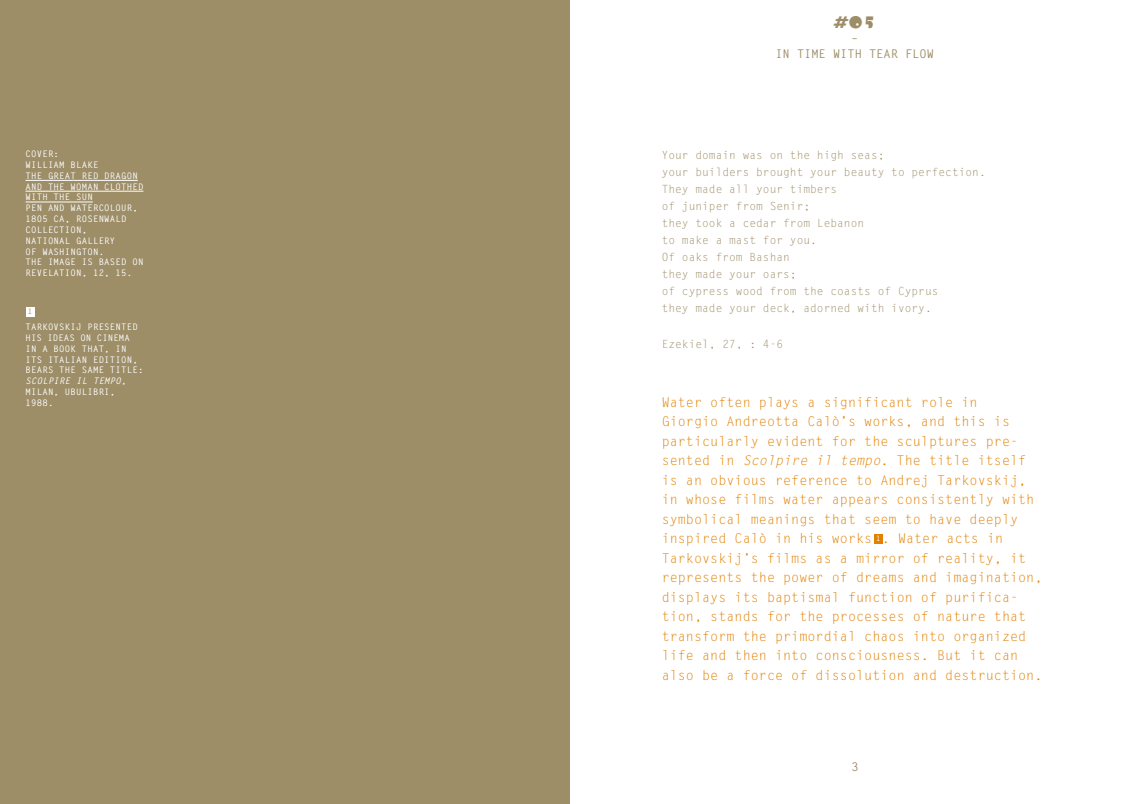
<style>
.page{position:relative;width:1140px;height:804px;background:#fff}
.page>*{position:absolute;margin:0;border:0;box-sizing:border-box;transform-origin:0 0}
.t1{font:16.5px "Beesknees Std";color:#9d8e68}
.t2{font:13.5px/19.5px "Letter Gothic Std";color:#e28000}
.t3{font:700 12px/15px "Letter Gothic Std";color:#9d8e68;text-align:center}
.t4{font:11.25px/17px "Letter Gothic Std";color:#9d8e68}
.t5{font:700 9px/10.8px "Letter Gothic Std";letter-spacing:.025em;color:#fff}
.t6{font:700 7.5px "Letter Gothic Std";color:#fff}
.t7{font:700 7.5px "Letter Gothic Std";color:#9d8e68}
.s1{font-style:italic}
</style>
<div class="page">
<div style="left:0;top:0;width:570px;height:804px;background:#9d8e68"></div>
<hr style="left:26px;top:180px;width:112px;height:1px;background:#fff">
<hr style="left:26px;top:191px;width:117px;height:1px;background:#fff">
<hr style="left:26px;top:202px;width:67px;height:1px;background:#fff">
<div style="left:874px;top:534px;width:8px;height:9px;background:#e28000"></div>
<div style="left:26px;top:307px;width:8px;height:9px;background:#fff"></div>
<p class="t5" style="left:26px;top:149px;width:119px">COVER:<br>WI LLIAM BLAKE<br>THE GREAT RED D RAGON<br>AND THE WOMAN C LOTHED<br>WITH THE SUN<br>P EN AND WATERCOLOUR,<br>1805 CA, ROSENWALD<br>COLLECTI ON,<br>NATI ONAL GALLERY<br>OF WASHI NGTON.<br>THE I MAGE I S BASED ON<br>REVELATION, 12, 15.</p>
<p class="t7" style="left:28px;top:307px;width:6px">1</p>
<p class="t5" style="left:26px;top:322px;width:119px">TARKOVSKI J P RESENTED<br>HIS I DEAS ON CI NEMA<br>I N A BOOK THAT, I N<br>ITS ITALIAN EDITION,<br>BEARS THE SAME TITLE:<br><span class="s1">SCOLPIRE IL TEMPO</span>,<br>MI LAN, UBULIBRI ,<br>1988.</p>
<p class="t1" style="left:833px;top:12px;width:44px">#05</p>
<p class="t3" style="left:775px;top:32px;width:160px">–<br>IN TIME WITH TEAR FLOW</p>
<p class="t4" style="left:661px;top:147px;width:326px">Your domain was on the high seas;<br>your builders brought your beauty to perfection.<br>They made all your timbers<br>of juniper from Senir;<br>they took a cedar from Lebanon<br>to make a mast for you.<br>Of oaks from Bashan<br>they made your oars;<br>of cypress wood from the coasts of Cyprus<br>they made your deck, adorned with ivory.</p>
<p class="t4" style="left:661px;top:336px;width:123px">Ezekiel, 27, : 4-6</p>
<p class="t2" style="left:661px;top:392px;width:382px">Water often plays a significant role in<br>Giorgio Andreotta Calò’s works, and this is particularly evident for the sculptures pre&shy;sented in <span class="s1">Scolpire il tempo</span>. The title itself is an obvious reference to Andrej Tarkovskij, in whose films water appears consistently with symbolical meanings that seem to have deeply inspired Calò in his works . Water acts in Tarkovskij’s films as a mirror of reality, it represents the power of dreams and imagination, displays its baptismal function of purifica&shy;tion, stands for the processes of nature that transform the primordial chaos into organized life and then into consciousness. But it can also be a force of dissolution and destruction.</p>
<p class="t6" style="left:876px;top:534px;width:6px">1</p>
<p class="t3" style="left:851px;top:759px;width:9px">3</p>
</div>
